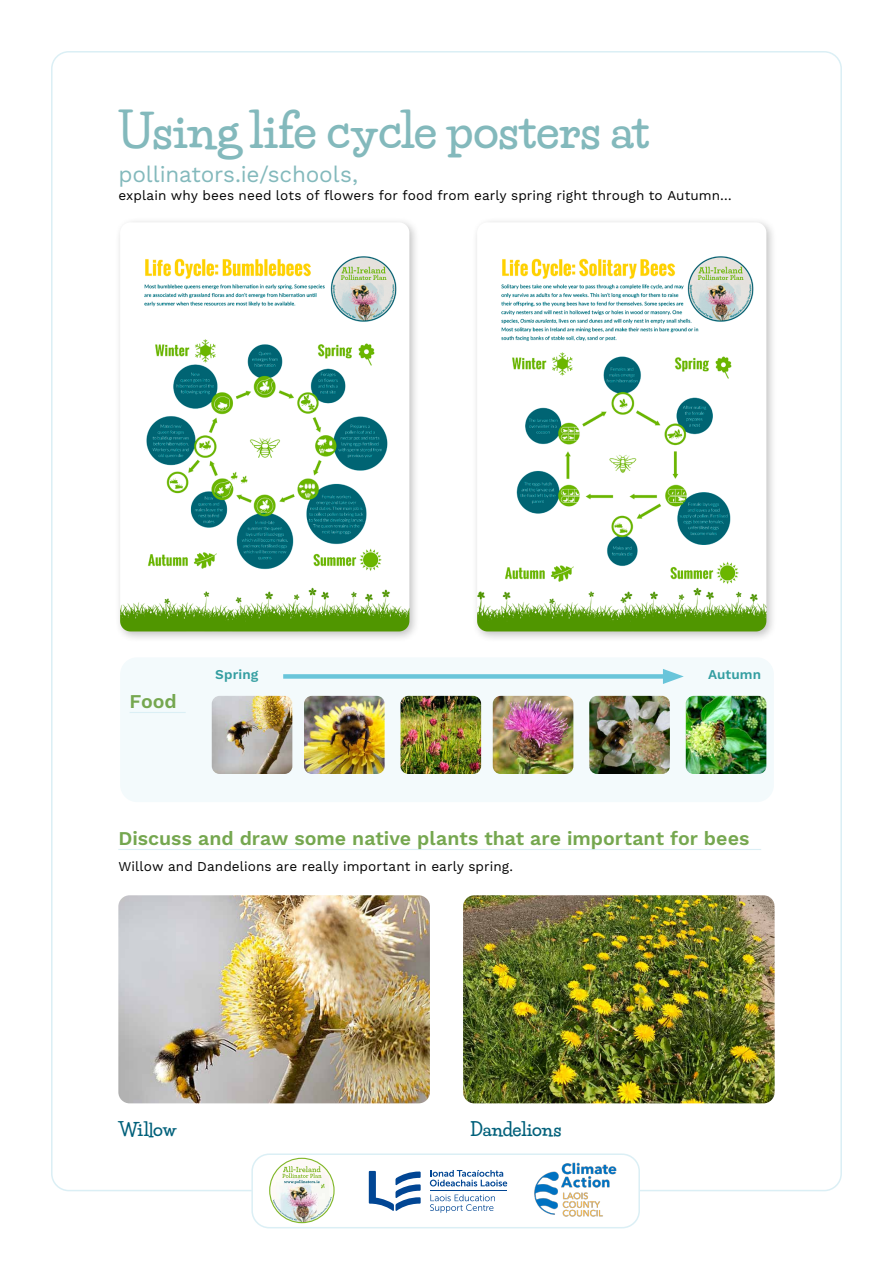
<style>
.page{position:relative;width:893px;height:1263px;background:#fff}
.page>*{position:absolute;margin:0;border:0;box-sizing:border-box;transform-origin:0 0}
.t1{font:800 46.5px "Life Savers";letter-spacing:-.005em;color:#83b9bc}
.t2{font:22.5px "Work Sans";letter-spacing:-.01em;color:#83b9bc}
.t3{font:600 19.5px "Work Sans";color:#75a74f}
.t4{font:800 18px "Life Savers";letter-spacing:-.01em;color:#00607a}
.t5{font:13.5px "Work Sans";letter-spacing:.005em;color:#000}
.t6{font:600 13.5px "Work Sans";letter-spacing:.005em;color:#339ea1}
</style>
<div class="page">
<div style="left:251px;top:1153px;width:389px;height:75px;border:2px solid #dbeff5;border-radius:17px"></div>
<svg style="left:430px;top:1170px;width:77px;height:16px"></svg>
<svg style="left:430px;top:1194px;width:65px;height:19px"></svg>
<svg style="left:369px;top:1171px;width:52px;height:40px"></svg>
<hr style="left:430px;top:1190px;width:77px;height:1px;background:#014694">
<img style="left:269px;top:1158px;width:66px;height:65px">
<img style="left:534px;top:1162px;width:83px;height:55px">
<div style="left:120px;top:657px;width:654px;height:145px;background:#f3fafc;border-radius:17px"></div>
<hr style="left:118px;top:849px;width:643px;height:1px;background:#dbeff5">
<img style="left:463px;top:895px;width:312px;height:208px">
<img style="left:118px;top:895px;width:312px;height:208px">
<img style="left:212px;top:696px;width:80px;height:78px">
<img style="left:400px;top:696px;width:81px;height:78px">
<img style="left:686px;top:696px;width:80px;height:78px">
<img style="left:304px;top:696px;width:81px;height:78px">
<img style="left:589px;top:696px;width:81px;height:78px">
<img style="left:493px;top:696px;width:80px;height:78px">
<div style="left:471px;top:217px;width:306px;height:426px;background:#000;opacity:.25"></div>
<img style="left:477px;top:222px;width:289px;height:409px">
<div style="left:114px;top:217px;width:307px;height:426px;background:#000;opacity:.25"></div>
<img style="left:120px;top:222px;width:289px;height:409px">
<hr style="left:130px;top:712px;width:56px;height:1px;background:#dbeff5">
<div style="left:283px;top:674px;width:388px;height:5px;background:#69c5da"></div>
<svg style="left:663px;top:669px;width:21px;height:15px"></svg>
<h1 class="t1" style="left:118px;top:103px;width:533px">Using life cycle posters at</h1>
<h2 class="t2" style="left:118px;top:161px;width:241px">pollinators.ie/schools,</h2>
<p class="t5" style="left:118px;top:187px;width:615px">explain why bees need lots of flowers for food from early spring right through to Autumn…</p>
<h3 class="t3" style="left:130px;top:690px;width:49px">Food</h3>
<p class="t6" style="left:215px;top:667px;width:45px">Spring</p>
<p class="t6" style="left:708px;top:667px;width:55px">Autumn</p>
<h3 class="t3" style="left:118px;top:827px;width:632px">Discuss and draw some native plants that are important for bees</h3>
<p class="t5" style="left:118px;top:859px;width:396px">Willow and Dandelions are really important in early spring.</p>
<h3 class="t4" style="left:118px;top:1118px;width:60px">Willow</h3>
<h3 class="t4" style="left:470px;top:1118px;width:93px">Dandelions</h3>
</div>
